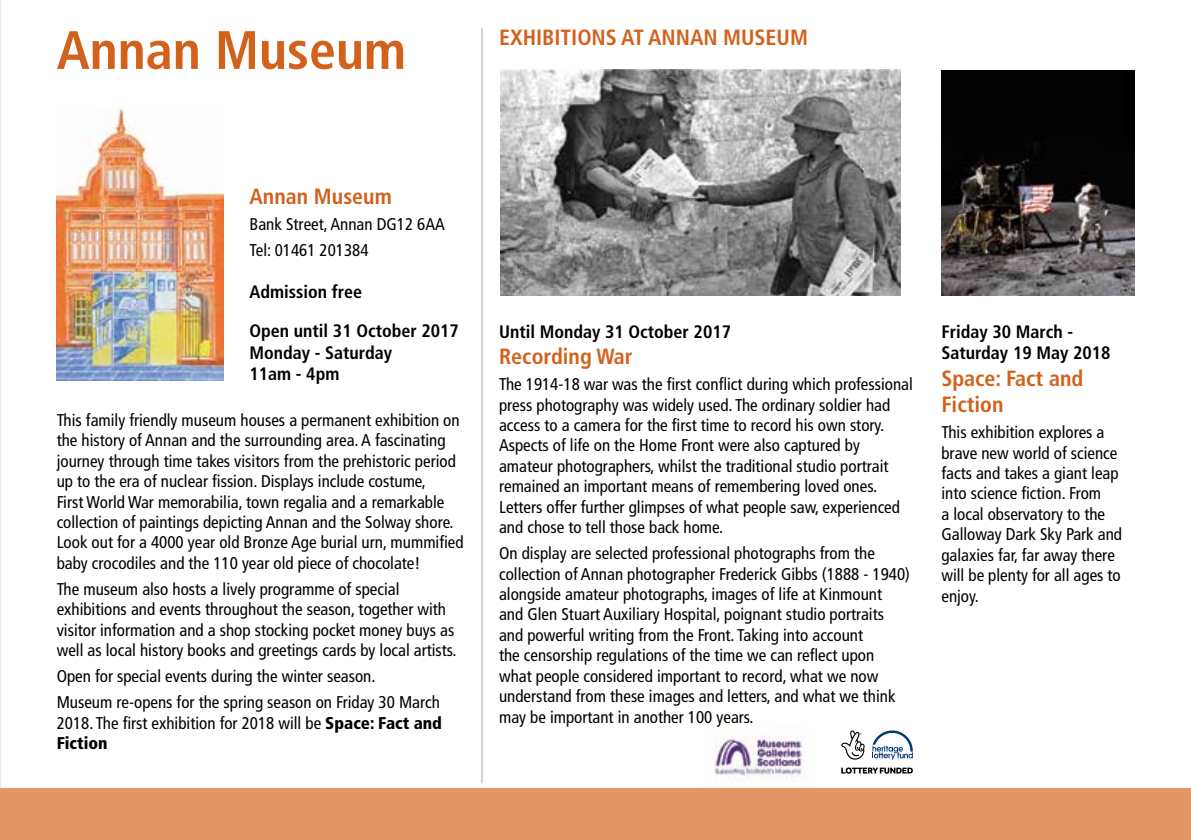
<style>
.page{position:relative;width:1191px;height:840px;background:#fff}
.page>*{position:absolute;margin:0;border:0;box-sizing:border-box;transform-origin:0 0}
.t1{font:700 condensed 54px "Frutiger";color:#d2611c}
.t2{font:700 condensed 22px/26.4px "Frutiger";color:#d2611c}
.t3{font:700 condensed 18px/21.6px "Frutiger";color:#000}
.t4{font:condensed 17px/20.4px "Frutiger";color:#000}
.s1{font-weight:900}
</style>
<div class="page">
<img style="left:709px;top:724px;width:97px;height:58px">
<img style="left:0;top:0;width:1px;height:368px">
<img style="left:57px;top:108px;width:166px;height:272px">
<hr style="left:481px;top:28px;width:2px;height:754px;background:#d1d3d4">
<img style="left:500px;top:69px;width:400px;height:226px">
<div style="left:0;top:788px;width:1191px;height:51px;background:#e39766"></div>
<img style="left:941px;top:70px;width:193px;height:225px">
<svg style="left:841px;top:767px;width:72px;height:6px"></svg>
<svg style="left:841px;top:730px;width:24px;height:29px"></svg>
<svg style="left:872px;top:730px;width:41px;height:29px"></svg>
<h1 class="t1" style="left:57px;top:18px;width:351px">Annan Museum</h1>
<p class="t2" style="left:499px;top:24px;width:310px">EXHIBITIONS AT ANNAN MUSEUM</p>
<p class="t2" style="left:249px;top:183px;width:144px">Annan Museum</p>
<p class="t4" style="left:249px;top:211px;width:197px;line-height:26px">Bank Street, Annan DG12 6AA<br>Tel: 01461 201384</p>
<p class="t3" style="left:249px;top:271px;width:211px;line-height:39.4px">Admission free<br>Open until 31 October 2017</p>
<p class="t3" style="left:249px;top:341px;width:144px">Monday - Saturday<br>11am - 4pm</p>
<p class="t4" style="left:57px;top:410px;width:408px">This family friendly museum houses a permanent exhibition on the history of Annan and the surrounding area. A fascinating journey through time takes visitors from the prehistoric period up to the era of nuclear fission. Displays include costume,<br>First World War memorabilia, town regalia and a remarkable collection of paintings depicting Annan and the Solway shore.<br>Look out for a 4000 year old Bronze Age burial urn, mummified baby crocodiles and the 110 year old piece of chocolate!</p>
<p class="t4" style="left:57px;top:578px;width:401px">The museum also hosts a lively programme of special exhibitions and events throughout the season, together with visitor information and a shop stocking pocket money buys as well as local history books and greetings cards by local artists.</p>
<p class="t4" style="left:57px;top:663px;width:385px;line-height:26px">Open for special events during the winter season.<br>Museum re-opens for the spring season on Friday 30 March</p>
<p class="t4" style="left:57px;top:712px;width:387px">2018. The first exhibition for 2018 will be <span class="s1">Space: Fact and<br>Fiction</span></p>
<p class="t3" style="left:499px;top:320px;width:233px">Until Monday 31 October 2017</p>
<p class="t2" style="left:499px;top:343px;width:135px">Recording War</p>
<p class="t4" style="left:499px;top:374px;width:415px">The 1914-18 war was the first conflict during which professional press photography was widely used. The ordinary soldier had access to a camera for the first time to record his own story.<br>Aspects of life on the Home Front were also captured by amateur photographers, whilst the traditional studio portrait remained an important means of remembering loved ones.<br>Letters offer further glimpses of what people saw, experienced and chose to tell those back home.</p>
<p class="t4" style="left:499px;top:543px;width:412px">On display are selected professional photographs from the collection of Annan photographer Frederick Gibbs (1888 - 1940) alongside amateur photographs, images of life at Kinmount and Glen Stuart Auxiliary Hospital, poignant studio portraits and powerful writing from the Front. Taking into account<br>the censorship regulations of the time we can reflect upon what people considered important to record, what we now understand from these images and letters, and what we think may be important in another 100 years.</p>
<p class="t3" style="left:941px;top:320px;width:171px">Friday 30 March -<br>Saturday 19 May 2018</p>
<p class="t2" style="left:941px;top:364px;width:143px">Space: Fact and<br>Fiction</p>
<p class="t4" style="left:941px;top:422px;width:182px">This exhibition explores a brave new world of science facts and takes a giant leap into science fiction. From<br>a local observatory to the<br>Galloway Dark Sky Park and galaxies far, far away there will be plenty for all ages to enjoy.</p>
</div>
